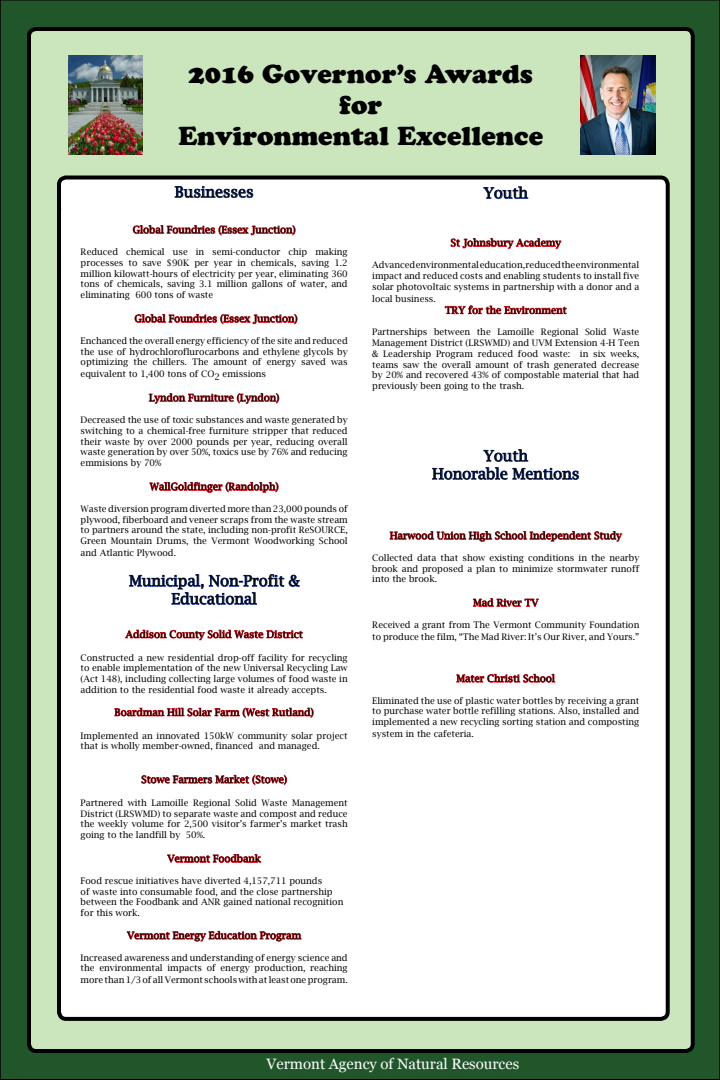
<style>
.page{position:relative;width:720px;height:1080px;background:#21552a}
.page>*{position:absolute;margin:0;border:0;box-sizing:border-box;transform-origin:0 0}
.t1{font:26px/31.2px "Cooper Black Std";color:#000;text-align:center}
.t2{font:15px/18px "Lucida Bright";color:#000;text-align:center}
.t3{font:15px "Georgia";color:#fff}
.t4{font:10px "Lucida Bright";color:#000}
.t5{font:9px/10.8px "Lucida Bright";color:#000;text-align:justify}
</style>
<div class="page">
<div style="left:29px;top:29px;width:664px;height:1022px;background:#cbe5bd;border-radius:7px"></div>
<div style="left:27px;top:27px;width:668px;height:1026px;border:4px solid #000;border-radius:7px"></div>
<div style="left:59px;top:178px;width:609px;height:841px;background:#fff;border-radius:7px"></div>
<div style="left:57px;top:176px;width:613px;height:845px;border:4px solid #000;border-radius:7px"></div>
<svg style="left:174px;top:175px;width:80px;height:24px"></svg>
<svg style="left:132px;top:209px;width:164px;height:53px"></svg>
<svg style="left:134px;top:313px;width:164px;height:12px"></svg>
<svg style="left:148px;top:392px;width:132px;height:12px"></svg>
<svg style="left:149px;top:481px;width:130px;height:12px"></svg>
<svg style="left:125px;top:574px;width:178px;height:67px"></svg>
<svg style="left:114px;top:707px;width:200px;height:12px"></svg>
<svg style="left:141px;top:774px;width:147px;height:12px"></svg>
<svg style="left:167px;top:854px;width:95px;height:9px"></svg>
<svg style="left:126px;top:930px;width:176px;height:12px"></svg>
<svg style="left:483px;top:186px;width:46px;height:14px"></svg>
<svg style="left:450px;top:238px;width:112px;height:11px"></svg>
<svg style="left:444px;top:305px;width:123px;height:10px"></svg>
<svg style="left:432px;top:449px;width:148px;height:31px"></svg>
<svg style="left:389px;top:531px;width:234px;height:11px"></svg>
<svg style="left:472px;top:598px;width:67px;height:9px"></svg>
<svg style="left:456px;top:673px;width:100px;height:10px"></svg>
<img style="left:68px;top:55px;width:75px;height:99px">
<img style="left:580px;top:56px;width:75px;height:99px">
<h1 class="t1" style="left:178px;top:58px;width:366px">2016 Governor’s Awards for<br>Environmental Excellence</h1>
<h2 class="t2" style="left:175px;top:183px;width:80px">Businesses</h2>
<p class="t4" style="left:133px;top:224px;width:164px">Global Foundries (Essex Junction)</p>
<p class="t5" style="left:81px;top:246px;width:269px">Reduced chemical use in semi-conductor chip making processes to save $90K per year in chemicals, saving 1.2 million kilowatt-hours of electricity per year, eliminating 360 tons of chemicals, saving 3.1 million gallons of water, and eliminating 600 tons of waste</p>
<p class="t4" style="left:135px;top:313px;width:164px">Global Foundries (Essex Junction)</p>
<p class="t5" style="left:81px;top:335px;width:269px">Enchanced the overall energy efficiency of the site and reduced the use of hydrochloroflurocarbons and ethylene glycols by optimizing the chillers. The amount of energy saved was</p>
<p class="t5" style="left:81px;top:369px;width:187px">equivalent to 1,400 tons of CO2 emissions</p>
<p class="t4" style="left:149px;top:392px;width:132px">Lyndon Furniture (Lyndon)</p>
<p class="t5" style="left:81px;top:414px;width:269px">Decreased the use of toxic substances and waste generated by switching to a chemical-free furniture stripper that reduced their waste by over 2000 pounds per year, reducing overall waste generation by over 50%, toxics use by 76% and reducing emmisions by 70%</p>
<p class="t4" style="left:150px;top:481px;width:130px">WallGoldfinger (Randolph)</p>
<p class="t5" style="left:81px;top:503px;width:269px">Waste diversion program diverted more than 23,000 pounds of plywood, fiberboard and veneer scraps from the waste stream to partners around the state, including non-profit ReSOURCE, Green Mountain Drums, the Vermont Woodworking School</p>
<p class="t5" style="left:81px;top:548px;width:97px">and Atlantic Plywood.</p>
<h2 class="t2" style="left:129px;top:572px;width:172px">Municipal, Non-Profit &amp;<br>Educational</h2>
<p class="t4" style="left:126px;top:629px;width:179px">Addison County Solid Waste District</p>
<p class="t5" style="left:81px;top:652px;width:269px">Constructed a new residential drop-off facility for recycling to enable implementation of the new Universal Recycling Law (Act 148), including collecting large volumes of food waste in addition to the residential food waste it already accepts.</p>
<p class="t4" style="left:115px;top:707px;width:201px">Boardman Hill Solar Farm (West Rutland)</p>
<p class="t5" style="left:81px;top:730px;width:269px">Implemented an innovated 150kW community solar project that is wholly member-owned, financed and managed.</p>
<p class="t4" style="left:141px;top:774px;width:147px">Stowe Farmers Market (Stowe)</p>
<p class="t5" style="left:81px;top:797px;width:269px">Partnered with Lamoille Regional Solid Waste Management District (LRSWMD) to separate waste and compost and reduce the weekly volume for 2,500 visitor’s farmer’s market trash going to the landfill by 50%.</p>
<p class="t4" style="left:168px;top:853px;width:95px">Vermont Foodbank</p>
<p class="t5" style="left:81px;top:875px;width:264px;text-align:left">Food rescue initiatives have diverted 4,157,711 pounds<br>of waste into consumable food, and the close partnership between the Foodbank and ANR gained national recognition for this work.</p>
<p class="t4" style="left:127px;top:930px;width:175px">Vermont Energy Education Program</p>
<p class="t5" style="left:81px;top:952px;width:269px">Increased awareness and understanding of energy science and the environmental impacts of energy production, reaching</p>
<p class="t5" style="left:81px;top:975px;width:269px">more than 1/3 of all Vermont schools with at least one program.</p>
<h2 class="t2" style="left:484px;top:184px;width:46px">Youth</h2>
<p class="t4" style="left:451px;top:237px;width:112px">St Johnsbury Academy</p>
<p class="t5" style="left:372px;top:259px;width:269px">Advanced environmental education, reduced the environmental impact and reduced costs and enabling students to install five solar photovoltaic systems in partnership with a donor and a</p>
<p class="t5" style="left:372px;top:293px;width:65px">local business.</p>
<p class="t4" style="left:445px;top:304px;width:123px">TRY for the Environment</p>
<p class="t5" style="left:372px;top:327px;width:269px">Partnerships between the Lamoille Regional Solid Waste Management District (LRSWMD) and UVM Extension 4-H Teen &amp; Leadership Program reduced food waste: in six weeks, teams saw the overall amount of trash generated decrease by 20% and recovered 43% of compostable material that had previously been going to the trash.</p>
<h2 class="t2" style="left:432px;top:447px;width:149px">Youth<br>Honorable Mentions</h2>
<p class="t4" style="left:390px;top:530px;width:233px">Harwood Union High School Independent Study</p>
<p class="t5" style="left:372px;top:552px;width:269px">Collected data that show existing conditions in the nearby brook and proposed a plan to minimize stormwater runoff into the brook.</p>
<p class="t4" style="left:473px;top:597px;width:67px">Mad River TV</p>
<p class="t5" style="left:372px;top:619px;width:269px;line-height:12px">Received a grant from The Vermont Community Foundation to produce the film, “The Mad River: It’s Our River, and Yours.”</p>
<p class="t4" style="left:457px;top:673px;width:100px">Mater Christi School</p>
<p class="t5" style="left:372px;top:695px;width:269px">Eliminated the use of plastic water bottles by receiving a grant to purchase water bottle refilling stations. Also, installed and implemented a new recycling sorting station and composting</p>
<p class="t5" style="left:372px;top:729px;width:103px">system in the cafeteria.</p>
<h2 class="t3" style="left:267px;top:1054px;width:254px">Vermont Agency of Natural Resources</h2>
</div>
